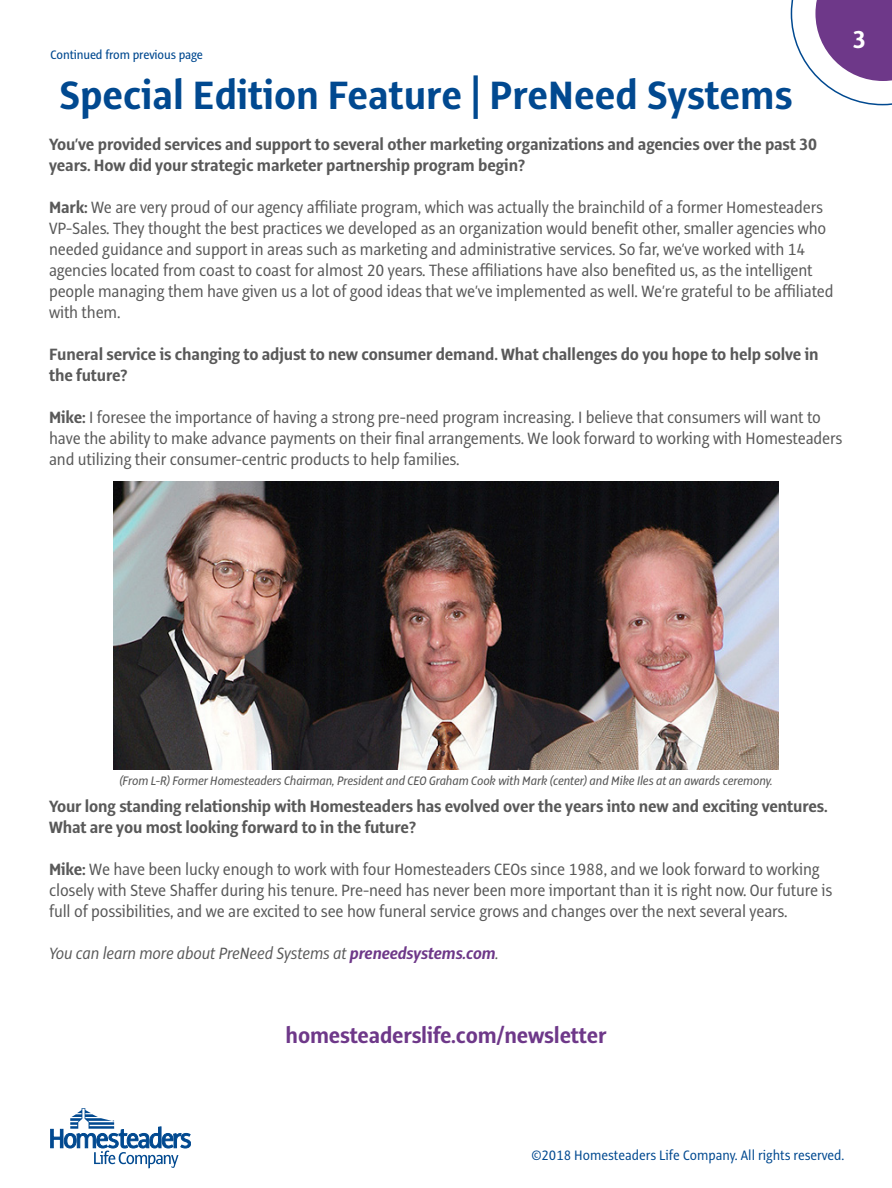
<style>
.page{position:relative;width:892px;height:1188px;background:#fff}
.page>*{position:absolute;margin:0;border:0;box-sizing:border-box;transform-origin:0 0}
.t1{font:700 43.5px "Alto Pro Con";color:#014990}
.t2{font:700 27px "Alto Pro Con";color:#fff}
.t3{font:700 24px "Alto Pro Con";letter-spacing:-.01em;color:#6e3889}
.t4{font:18px/21px "Alto Pro Con";letter-spacing:-.01em;color:#595959}
.t5{font:700 18px/21px "Alto Pro Con";letter-spacing:-.01em;color:#595959}
.t6{font:italic 18px "Alto Pro Con";letter-spacing:-.01em;color:#595959}
.t7{font:15px "Alto Pro Con";color:#014990}
.t8{font:italic 500 13.5px "Alto Pro Con";letter-spacing:-.01em;color:#595959}
.t9{font:500 13.5px "Alto Pro Con";letter-spacing:-.01em;color:#014990}
.s1{font-weight:700}
.s2{font-weight:700;color:#6e3889}
</style>
<div class="page">
<svg style="left:50px;top:1108px;width:141px;height:60px"></svg>
<svg style="left:790px;top:0;width:102px;height:105px"></svg>
<img style="left:113px;top:482px;width:665px;height:288px">
<p class="t9" style="left:51px;top:46px;width:154px">Continued from previous page</p>
<p class="t1" style="left:59px;top:71px;width:735px">Special Edition Feature | PreNeed Systems</p>
<p class="t5" style="left:49px;top:135px;width:769px">You’ve provided services and support to several other marketing organizations and agencies over the past 30 years. How did your strategic marketer partnership program begin?</p>
<p class="t4" style="left:49px;top:197px;width:786px"><span class="s1">Mark:</span> We are very proud of our agency affiliate program, which was actually the brainchild of a former Homesteaders VP-Sales. They thought the best practices we developed as an organization would benefit other, smaller agencies who needed guidance and support in areas such as marketing and administrative services. So far, we’ve worked with 14 agencies located from coast to coast for almost 20 years. These affiliations have also benefited us, as the intelligent people managing them have given us a lot of good ideas that we’ve implemented as well. We’re grateful to be affiliated with them.</p>
<p class="t5" style="left:49px;top:345px;width:771px">Funeral service is changing to adjust to new consumer demand. What challenges do you hope to help solve in the future?</p>
<p class="t4" style="left:49px;top:407px;width:794px"><span class="s1">Mike:</span> I foresee the importance of having a strong pre-need program increasing. I believe that consumers will want to have the ability to make advance payments on their final arrangements. We look forward to working with Homesteaders and utilizing their consumer-centric products to help families.</p>
<p class="t2" style="left:852px;top:24px;width:15px">3</p>
<p class="t8" style="left:119px;top:772px;width:655px">(From L-R) Former Homesteaders Chairman, President and CEO Graham Cook with Mark (center) and Mike Iles at an awards ceremony.</p>
<p class="t5" style="left:49px;top:797px;width:780px">Your long standing relationship with Homesteaders has evolved over the years into new and exciting ventures.<br>What are you most looking forward to in the future?</p>
<p class="t4" style="left:49px;top:859px;width:784px"><span class="s1">Mike:</span> We have been lucky enough to work with four Homesteaders CEOs since 1988, and we look forward to working closely with Steve Shaffer during his tenure. Pre-need has never been more important than it is right now. Our future is full of possibilities, and we are excited to see how funeral service grows and changes over the next several years.</p>
<p class="t6" style="left:49px;top:942px;width:451px">You can learn more about PreNeed Systems at <span class="s2">preneedsystems.com</span>.</p>
<p class="t3" style="left:286px;top:1023px;width:322px">homesteaderslife.com/newsletter</p>
<p class="t7" style="left:532px;top:1146px;width:314px">©2018 Homesteaders Life Company. All rights reserved.</p>
</div>
